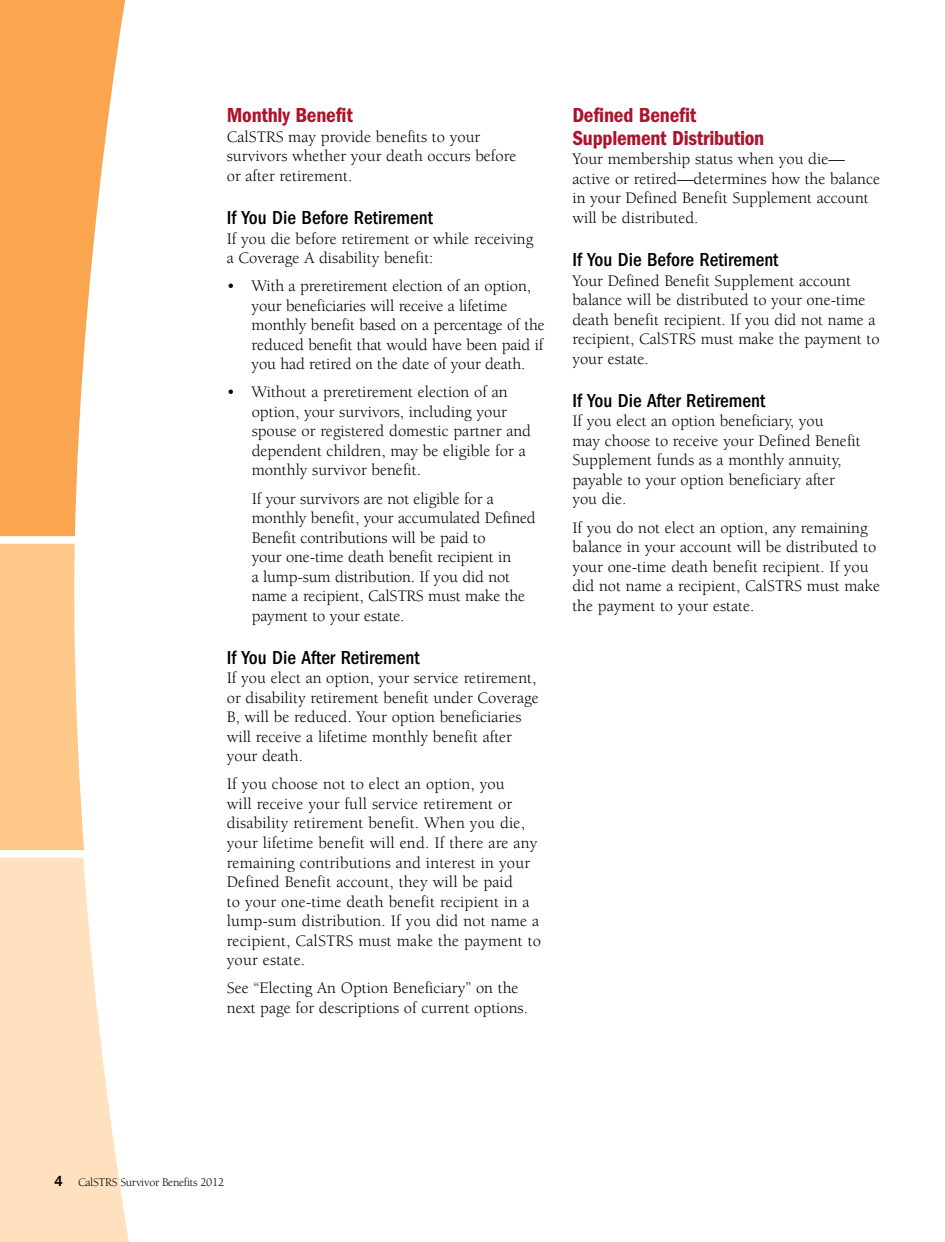
<style>
.page{position:relative;width:945px;height:1242px;background:#fff}
.page>*{position:absolute;margin:0;border:0;box-sizing:border-box;transform-origin:0 0}
.t1{font:21px/22.5px "ITC Franklin Gothic Std Dm Cd";letter-spacing:-.01em;color:#ae132a}
.t2{font:500 condensed 19.5px "ITC Franklin Gothic Std";color:#000}
.t3{font:16.5px/19.5px "Berkeley Std";color:#000}
.t4{font:500 15px "ITC Franklin Gothic Std";color:#000}
.t5{font:12px "Berkeley Std";letter-spacing:-.025em;color:#000}
</style>
<div class="page">
<svg style="left:0;top:0;width:126px;height:846px"></svg>
<svg style="left:0;top:846px;width:129px;height:396px"></svg>
<p class="t1" style="left:227px;top:104px;width:128px">Monthly Benefit</p>
<p class="t3" style="left:227px;top:127px;width:291px">CalSTRS may provide benefits to your survivors whether your death occurs before or after retirement.</p>
<p class="t2" style="left:227px;top:207px;width:208px">If You Die Before Retirement</p>
<p class="t3" style="left:227px;top:229px;width:308px">If you die before retirement or while receiving a Coverage A disability benefit:</p>
<p class="t3" style="left:252px;top:277px;width:295px;text-indent:-25px">• With a preretirement election of an option, your beneficiaries will receive a lifetime monthly benefit based on a percentage of the reduced benefit that would have been paid if you had retired on the date of your death.</p>
<p class="t3" style="left:252px;top:383px;width:281px;text-indent:-25px">• Without a preretirement election of an option, your survivors, including your spouse or registered domestic partner and dependent children, may be eligible for a monthly survivor benefit.</p>
<p class="t3" style="left:252px;top:489px;width:286px">If your survivors are not eligible for a monthly benefit, your accumulated Defined Benefit contributions will be paid to<br>your one-time death benefit recipient in<br>a lump-sum distribution. If you did not name a recipient, CalSTRS must make the payment to your estate.</p>
<p class="t2" style="left:227px;top:646px;width:194px">If You Die After Retirement</p>
<p class="t3" style="left:227px;top:669px;width:313px">If you elect an option, your service retirement, or disability retirement benefit under Coverage B, will be reduced. Your option beneficiaries will receive a lifetime monthly benefit after your death.</p>
<p class="t3" style="left:227px;top:775px;width:316px">If you choose not to elect an option, you<br>will receive your full service retirement or disability retirement benefit. When you die, your lifetime benefit will end. If there are any remaining contributions and interest in your Defined Benefit account, they will be paid<br>to your one-time death benefit recipient in a lump-sum distribution. If you did not name a recipient, CalSTRS must make the payment to your estate.</p>
<p class="t3" style="left:227px;top:978px;width:303px">See “Electing An Option Beneficiary” on the next page for descriptions of current options.</p>
<p class="t1" style="left:572px;top:104px;width:193px">Defined Benefit<br>Supplement Distribution</p>
<p class="t3" style="left:572px;top:150px;width:309px">Your membership status when you die— active or retired—determines how the balance in your Defined Benefit Supplement account will be distributed.</p>
<p class="t2" style="left:572px;top:249px;width:208px">If You Die Before Retirement</p>
<p class="t3" style="left:572px;top:271px;width:309px">Your Defined Benefit Supplement account balance will be distributed to your one-time death benefit recipient. If you did not name a recipient, CalSTRS must make the payment to your estate.</p>
<p class="t2" style="left:572px;top:389px;width:194px">If You Die After Retirement</p>
<p class="t3" style="left:572px;top:412px;width:290px">If you elect an option beneficiary, you<br>may choose to receive your Defined Benefit Supplement funds as a monthly annuity, payable to your option beneficiary after you die.</p>
<p class="t3" style="left:572px;top:518px;width:309px">If you do not elect an option, any remaining balance in your account will be distributed to your one-time death benefit recipient. If you did not name a recipient, CalSTRS must make the payment to your estate.</p>
<p class="t4" style="left:54px;top:1173px;width:10px">4</p>
<p class="t5" style="left:78px;top:1176px;width:148px">CalSTRS Survivor Benefits 2012</p>
</div>
